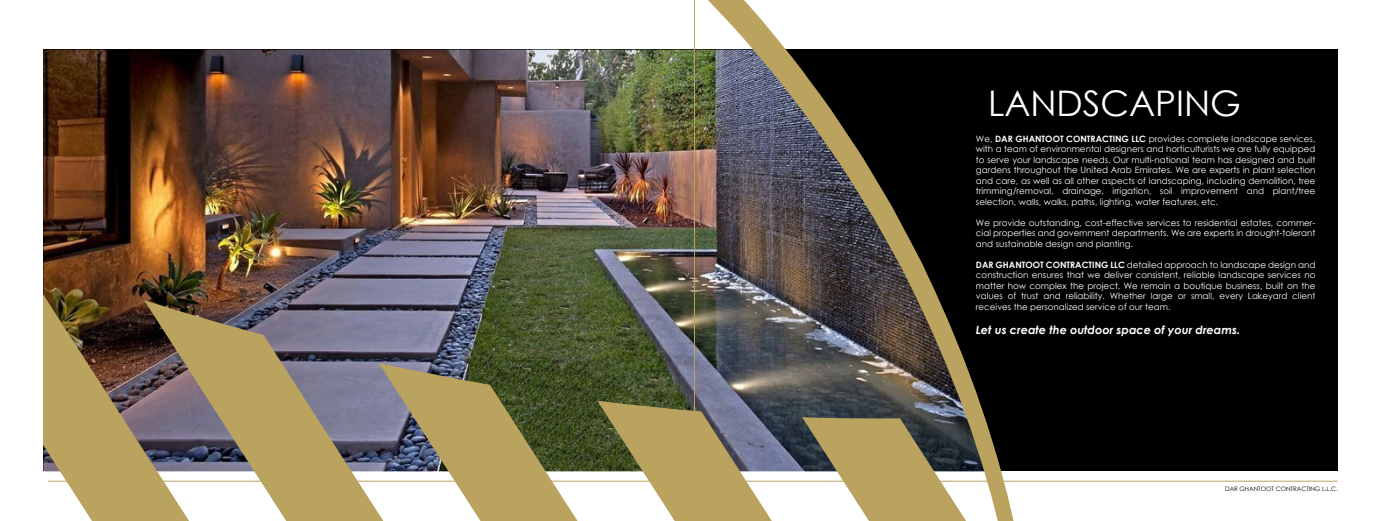
<style>
.page{position:relative;width:1389px;height:521px;background:#fff}
.page>*{position:absolute;margin:0;border:0;box-sizing:border-box;transform-origin:0 0}
.t1{font:35.26px "Century Gothic";color:#fff}
.t2{font:italic 700 11.38px "Century Gothic";color:#fff}
.t3{font:8.75px/10.5px "Century Gothic";color:#fff;text-align:justify}
.t4{font:6.12px "Century Gothic";color:#000}
.s1{font-weight:700}
</style>
<div class="page">
<div style="left:43px;top:50px;width:1295px;height:421px;background:#000"></div>
<img style="left:209px;top:61px;width:137px;height:144px">
<img style="left:209px;top:205px;width:149px;height:95px">
<svg style="left:209px;top:300px;width:149px;height:221px;background:#a09279"></svg>
<img style="left:358px;top:0;width:675px;height:521px">
<img style="left:43px;top:49px;width:166px;height:472px">
<hr style="left:48px;top:481px;width:1290px;height:1px;background:#baa25f">
<hr style="left:694px;top:0;width:1px;height:521px;background:#baa25f">
<h1 class="t1" style="left:988px;top:78px;width:254px">LANDSCAPING</h1>
<p class="t3" style="left:976px;top:133px;width:341px">We, <span class="s1">DAR GHANTOOT CONTRACTING LLC</span> provides complete landscape services, with a team of environmental designers and horticulturists we are fully equipped to serve your landscape needs. Our multi-national team has designed and built gardens throughout the United Arab Emirates. We are experts in plant selection and care, as well as all other aspects of landscaping, including demolition, tree trimming/removal, drainage, irrigation, soil improvement and plant/tree selection, walls, walks, paths, lighting, water features, etc.</p>
<p class="t3" style="left:976px;top:217px;width:341px">We provide outstanding, cost-effective services to residential estates, commer&shy;cial properties and government departments. We are experts in drought-tolerant and sustainable design and planting.</p>
<p class="t3" style="left:976px;top:259px;width:341px"><span class="s1">DAR GHANTOOT CONTRACTING LLC</span> detailed approach to landscape design and construction ensures that we deliver consistent, reliable landscape services no matter how complex the project. We remain a boutique business, built on the values of trust and reliability. Whether large or small, every Lakeyard client receives the personalized service of our team.</p>
<h2 class="t2" style="left:976px;top:321px;width:266px">Let us create the outdoor space of your dreams.</h2>
<p class="t4" style="left:1225px;top:485px;width:114px">DAR GHANTOOT CONTRACTING L.L.C.</p>
</div>
